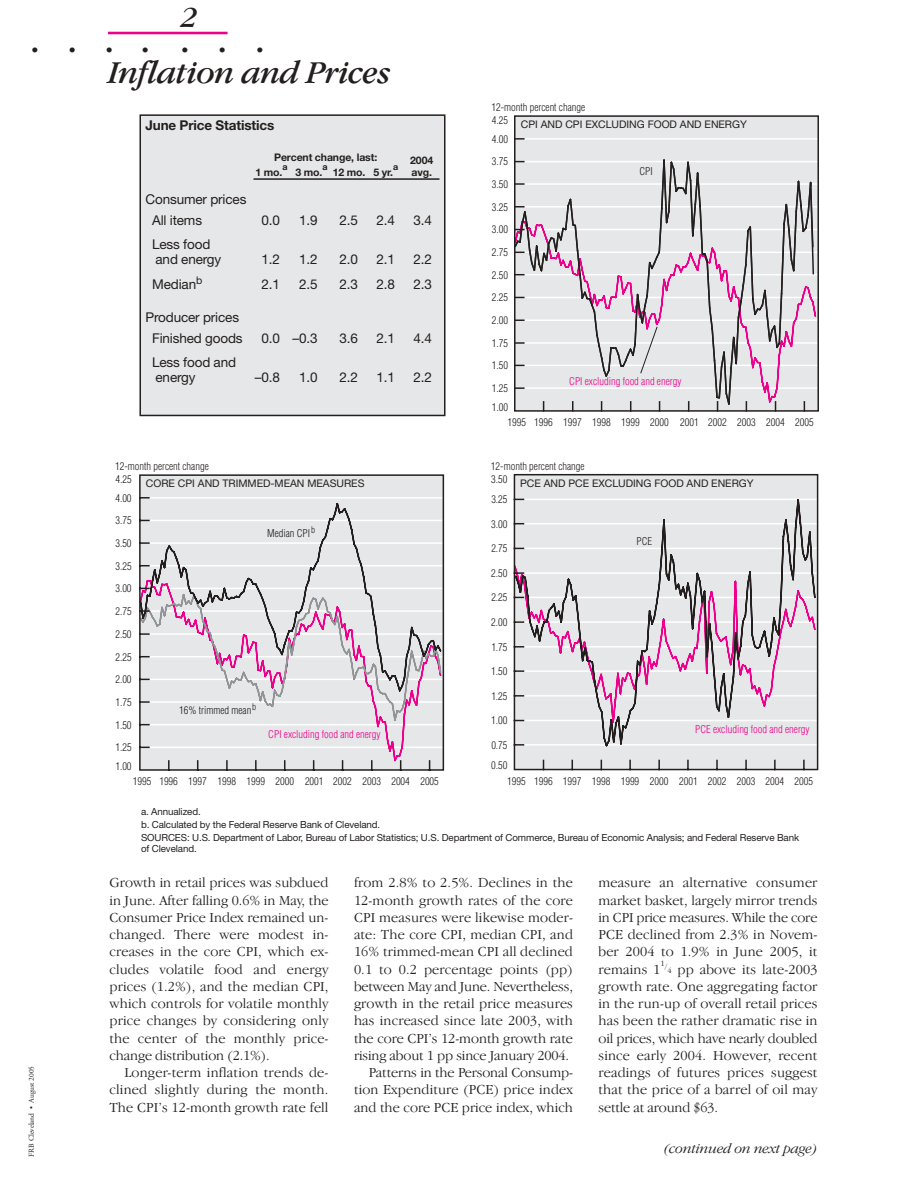
<style>
.page{position:relative;width:918px;height:1188px;background:#fff}
.page>*{position:absolute;margin:0;border:0;box-sizing:border-box;transform-origin:0 0}
.t1{font:italic 33px "Garamond IT Cby BT";letter-spacing:-.02em;color:#231f1f}
.t2{font:italic 30px "Garamond IT Cby BT";color:#231f1f}
.t3{font:18px "Adobe Garamond";color:#231f1f}
.t4{font:300 14.25px/17.2px "Garamond IT Cby BT";letter-spacing:.01em;color:#231f1f;text-align:justify}
.t5{font:italic 300 14.25px "Garamond IT Cby BT";letter-spacing:-.01em;color:#231f1f}
.t6{font:13.5px/21px "Helvetica Neue";letter-spacing:-.01em;color:#231f1f}
.t7{font:700 13.5px "Helvetica Neue";letter-spacing:-.01em;color:#231f1f}
.t8{font:300 condensed 10.5px "Helvetica";color:#231f1f}
.t9{font:10.5px "Helvetica Neue";color:#231f1f}
.t10{font:300 condensed 10.5px "Helvetica";color:#ed008b}
.t11{font:700 10.5px "Helvetica Neue";letter-spacing:-.01em;color:#231f1f}
.t12{font:9.75px/12.8px "Helvetica Neue";letter-spacing:-.01em;color:#231f1f}
.t13{font:700 9px "Helvetica Neue";color:#231f1f}
.t14{font:300 8.25px "Garamond IT Cby BT";color:#231f1f}
.t15{font:7.5px "Adobe Garamond";letter-spacing:-.005em;color:#231f1f}
.s1{font-size:8.25px}
</style>
<div class="page">
<hr style="left:108px;top:32px;width:120px;height:2px;background:#ed008b">
<div style="left:515px;top:116px;width:303px;height:295px;background:#e6e7e8"></div>
<hr style="left:515px;top:206px;width:303px;height:2px;background:#fff">
<hr style="left:515px;top:183px;width:303px;height:2px;background:#fff">
<hr style="left:515px;top:161px;width:303px;height:1px;background:#fff">
<hr style="left:515px;top:138px;width:303px;height:2px;background:#fff">
<svg style="left:517px;top:138px;width:7px;height:2px"></svg>
<svg style="left:517px;top:159px;width:298px;height:250px"></svg>
<div style="left:514px;top:115px;width:305px;height:297px;border:2px solid #231f1f"></div>
<svg style="left:139px;top:474px;width:306px;height:297px;background:#dcd8dc"></svg>
<svg style="left:513px;top:473px;width:306px;height:298px;background:#dad4d9"></svg>
<div style="left:140px;top:115px;width:305px;height:300px;background:#e6e7e8"></div>
<hr style="left:254px;top:178px;width:186px;height:2px;background:#231f1f">
<div style="left:140px;top:114px;width:306px;height:302px;border:2px solid #231f1f"></div>
<h2 class="t2" style="left:182px;top:6px;width:18px">2</h2>
<p class="t3" style="left:32px;top:43px;width:46px">• •</p>
<p class="t3" style="left:106px;top:43px;width:44px">• •</p>
<p class="t3" style="left:181px;top:43px;width:46px">• •</p>
<p class="t3" style="left:256px;top:43px;width:8px">•</p>
<h1 class="t1" style="left:109px;top:60px;width:284px">Inflation and Prices</h1>
<p class="t7" style="left:146px;top:120px;width:130px">June Price Statistics</p>
<p class="t6" style="left:152px;top:190px;width:96px;text-indent:-7px">Consumer prices<br>All items</p>
<p class="t6" style="left:152px;top:238px;width:71px;line-height:15px">Less food and energy</p>
<p class="t11" style="left:274px;top:153px;width:105px">Percent change, last:</p>
<p class="t11" style="left:410px;top:156px;width:25px">2004</p>
<p class="t11" style="left:255px;top:168px;width:29px">1 mo.</p>
<p class="t13" style="left:282px;top:163px;width:7px">a</p>
<p class="t13" style="left:322px;top:163px;width:7px">a</p>
<p class="t13" style="left:393px;top:163px;width:7px">a</p>
<p class="t11" style="left:295px;top:168px;width:29px">3 mo.</p>
<p class="t11" style="left:333px;top:168px;width:62px">12 mo. 5 yr.</p>
<p class="t11" style="left:411px;top:168px;width:22px">avg.</p>
<p class="t6" style="left:261px;top:211px;width:20px">0.0</p>
<p class="t6" style="left:299px;top:211px;width:20px">1.9</p>
<p class="t6" style="left:339px;top:211px;width:20px">2.5</p>
<p class="t6" style="left:376px;top:211px;width:20px">2.4</p>
<p class="t6" style="left:413px;top:211px;width:20px">3.4</p>
<p class="t6" style="left:261px;top:250px;width:20px">1.2</p>
<p class="t6" style="left:299px;top:250px;width:20px">1.2</p>
<p class="t6" style="left:339px;top:250px;width:20px">2.0</p>
<p class="t6" style="left:376px;top:250px;width:20px">2.1</p>
<p class="t6" style="left:413px;top:250px;width:20px">2.2</p>
<p class="t6" style="left:152px;top:275px;width:52px">Median<sup>b</sup></p>
<p class="t6" style="left:261px;top:275px;width:20px">2.1</p>
<p class="t6" style="left:299px;top:275px;width:20px">2.5</p>
<p class="t6" style="left:340px;top:275px;width:20px">2.3</p>
<p class="t6" style="left:376px;top:275px;width:20px">2.8</p>
<p class="t6" style="left:413px;top:275px;width:20px">2.3</p>
<p class="t6" style="left:146px;top:308px;width:99px;text-align:center">Producer prices<br>Finished goods</p>
<p class="t6" style="left:261px;top:329px;width:58px">0.0 –0.3</p>
<p class="t6" style="left:340px;top:329px;width:20px">3.6</p>
<p class="t6" style="left:376px;top:329px;width:20px">2.1</p>
<p class="t6" style="left:413px;top:329px;width:20px">4.4</p>
<p class="t6" style="left:152px;top:356px;width:86px;line-height:15px">Less food and energy</p>
<p class="t6" style="left:255px;top:368px;width:27px">–0.8</p>
<p class="t6" style="left:299px;top:368px;width:20px">1.0</p>
<p class="t6" style="left:339px;top:368px;width:20px">2.2</p>
<p class="t6" style="left:376px;top:368px;width:20px">1.1</p>
<p class="t6" style="left:413px;top:368px;width:20px">2.2</p>
<p class="t8" style="left:115px;top:462px;width:95px">12-month percent change</p>
<p class="t8" style="left:115px;top:475px;width:18px">4.25</p>
<p class="t8" style="left:115px;top:494px;width:18px">4.00</p>
<p class="t8" style="left:115px;top:516px;width:18px">3.75</p>
<p class="t8" style="left:115px;top:539px;width:18px">3.50</p>
<p class="t8" style="left:115px;top:562px;width:18px">3.25</p>
<p class="t8" style="left:115px;top:584px;width:18px">3.00</p>
<p class="t8" style="left:115px;top:607px;width:18px">2.75</p>
<p class="t8" style="left:115px;top:630px;width:18px">2.50</p>
<p class="t8" style="left:115px;top:653px;width:18px">2.25</p>
<p class="t8" style="left:115px;top:675px;width:18px">2.00</p>
<p class="t8" style="left:115px;top:698px;width:18px">1.75</p>
<p class="t8" style="left:115px;top:721px;width:18px">1.50</p>
<p class="t8" style="left:115px;top:743px;width:18px">1.25</p>
<p class="t8" style="left:115px;top:762px;width:18px">1.00</p>
<p class="t9" style="left:146px;top:480px;width:220px">CORE CPI AND TRIMMED-MEAN MEASURES</p>
<p class="t8" style="left:267px;top:529px;width:49px">Median CPI<sup>b</sup></p>
<p class="t8" style="left:179px;top:706px;width:79px">16% trimmed mean<sup>b</sup></p>
<p class="t10" style="left:268px;top:730px;width:114px">CPI excluding food and energy</p>
<p class="t8" style="left:133px;top:777px;width:308px">1995 1996 1997 1998 1999 2000 2001 2002 2003 2004 2005</p>
<p class="t8" style="left:492px;top:103px;width:95px">12-month percent change</p>
<p class="t8" style="left:492px;top:116px;width:18px">4.25</p>
<p class="t8" style="left:492px;top:135px;width:18px">4.00</p>
<p class="t8" style="left:492px;top:158px;width:18px">3.75</p>
<p class="t8" style="left:492px;top:180px;width:18px">3.50</p>
<p class="t8" style="left:492px;top:203px;width:18px">3.25</p>
<p class="t8" style="left:492px;top:225px;width:18px">3.00</p>
<p class="t8" style="left:492px;top:248px;width:18px">2.75</p>
<p class="t8" style="left:492px;top:271px;width:18px">2.50</p>
<p class="t8" style="left:492px;top:293px;width:18px">2.25</p>
<p class="t8" style="left:492px;top:316px;width:18px">2.00</p>
<p class="t8" style="left:492px;top:339px;width:18px">1.75</p>
<p class="t8" style="left:492px;top:361px;width:18px">1.50</p>
<p class="t8" style="left:492px;top:384px;width:18px">1.25</p>
<p class="t8" style="left:492px;top:403px;width:18px">1.00</p>
<p class="t9" style="left:521px;top:121px;width:228px">CPI AND CPI EXCLUDING FOOD AND ENERGY</p>
<p class="t8" style="left:639px;top:168px;width:15px">CPI</p>
<p class="t10" style="left:569px;top:378px;width:114px">CPI excluding food and energy</p>
<p class="t8" style="left:508px;top:418px;width:308px">1995 1996 1997 1998 1999 2000 2001 2002 2003 2004 2005</p>
<p class="t8" style="left:491px;top:462px;width:95px">12-month percent change</p>
<p class="t8" style="left:491px;top:475px;width:18px">3.50</p>
<p class="t8" style="left:491px;top:495px;width:18px">3.25</p>
<p class="t8" style="left:491px;top:520px;width:18px">3.00</p>
<p class="t8" style="left:491px;top:544px;width:18px">2.75</p>
<p class="t8" style="left:491px;top:569px;width:18px">2.50</p>
<p class="t8" style="left:491px;top:593px;width:18px">2.25</p>
<p class="t8" style="left:491px;top:618px;width:18px">2.00</p>
<p class="t8" style="left:491px;top:643px;width:18px">1.75</p>
<p class="t8" style="left:491px;top:667px;width:18px">1.50</p>
<p class="t8" style="left:491px;top:692px;width:18px">1.25</p>
<p class="t8" style="left:491px;top:716px;width:18px">1.00</p>
<p class="t8" style="left:491px;top:741px;width:18px">0.75</p>
<p class="t8" style="left:491px;top:762px;width:18px">0.50</p>
<p class="t9" style="left:520px;top:479px;width:235px">PCE AND PCE EXCLUDING FOOD AND ENERGY</p>
<p class="t8" style="left:637px;top:537px;width:17px">PCE</p>
<p class="t10" style="left:695px;top:725px;width:116px">PCE excluding food and energy</p>
<p class="t8" style="left:507px;top:777px;width:307px">1995 1996 1997 1998 1999 2000 2001 2002 2003 2004 2005</p>
<p class="t15" style="left:28px;top:1156px;width:92px;rotate:-90deg">FRB Cleveland • August 2005</p>
<p class="t12" style="left:141px;top:807px;width:660px">a. Annualized.<br>b. Calculated by the Federal Reserve Bank of Cleveland.<br>SOURCES: U.S. Department of Labor, Bureau of Labor Statistics; U.S. Department of Commerce, Bureau of Economic Analysis; and Federal Reserve Bank</p>
<p class="t12" style="left:141px;top:843px;width:57px">of Cleveland.</p>
<p class="t4" style="left:110px;top:875px;width:221px">Growth in retail prices was subdued in June. After falling 0.6% in May, the Consumer Price Index remained un&shy;changed. There were modest in&shy;creases in the core CPI, which ex&shy;cludes volatile food and energy prices (1.2%), and the median CPI, which controls for volatile monthly price changes by considering only the center of the monthly price&shy;change distribution (2.1%).</p>
<p class="t4" style="left:110px;top:1065px;width:221px;text-indent:15px">Longer-term inflation trends de&shy;clined slightly during the month.<br>The CPI’s 12-month growth rate fell</p>
<p class="t4" style="left:354px;top:875px;width:221px;text-align:right">from 2.8% to 2.5%. Declines in the 12-month growth rates of the core CPI measures were likewise moder&shy;ate: The core CPI, median CPI, and 16% trimmed-mean CPI all declined 0.1 to 0.2 percentage points (pp) between May and June. Nevertheless, growth in the retail price measures has increased since late 2003, with the core CPI’s 12-month growth rate rising about 1 pp since January 2004.<br>Patterns in the Personal Consump&shy;tion Expenditure (PCE) price index and the core PCE price index, which</p>
<p class="t4" style="left:599px;top:875px;width:221px">measure an alternative consumer market basket, largely mirror trends in CPI price measures. While the core PCE declined from 2.3% in Novem&shy;ber 2004 to 1.9% in June 2005, it remains 1</p>
<p class="t14" style="left:661px;top:962px;width:8px">1/</p>
<p class="t4" style="left:598px;top:962px;width:221px;text-indent:69px"><span class="s1">4</span> pp above its late-2003 growth rate. One aggregating factor in the run-up of overall retail prices has been the rather dramatic rise in oil prices, which have nearly doubled since early 2004. However, recent readings of futures prices suggest that the price of a barrel of oil may settle at around $63.</p>
<p class="t5" style="left:664px;top:1143px;width:155px">(continued on next page)</p>
</div>
